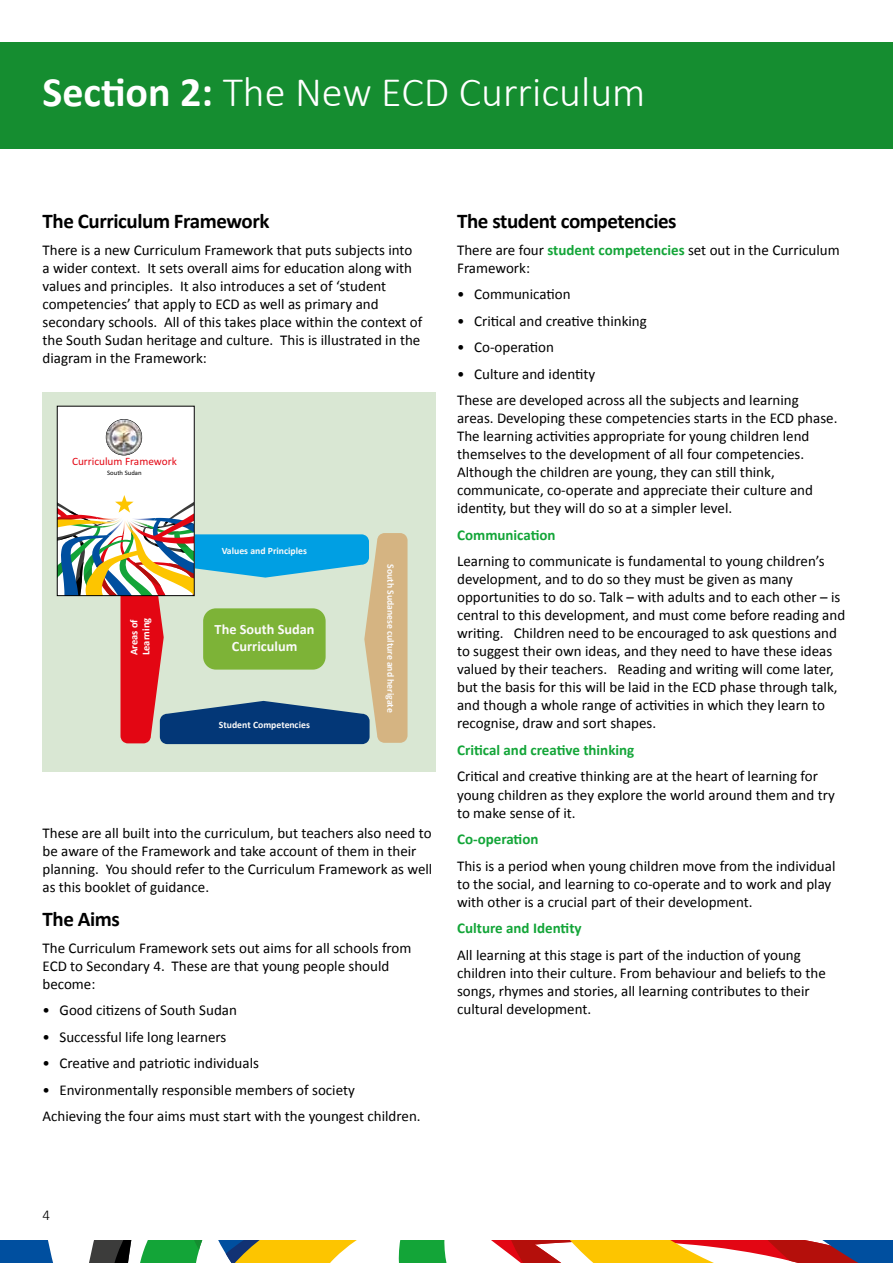
<style>
.page{position:relative;width:893px;height:1263px;background:#fff}
.page>*{position:absolute;margin:0;border:0;box-sizing:border-box;transform-origin:0 0}
.t1{font:300 42px "Calibri";color:#fff}
.t2{font:700 21px "Calibri";letter-spacing:-.02em;color:#000}
.t3{font:15px/18px "Calibri";color:#000}
.t4{font:700 15px "Calibri";color:#13a538}
.t5{font:300 15px "Calibri";color:#000}
.t6{font:700 14.25px/17.1px "Calibri";color:#fbfafa;text-align:center}
.t7{font:11.25px "Calibri";color:#e30613}
.t8{font:700 10.5px/12px "Calibri";color:#fff}
.t9{font:700 9.75px "Calibri";color:#fbfafa}
.t10{font:6.75px "Calibri";color:#000}
.s1{font-weight:700}
.s2{font-weight:700;color:#13a538}
</style>
<div class="page">
<svg style="left:0;top:1240px;width:892px;height:23px"></svg>
<div style="left:0;top:43px;width:892px;height:106px;background:#158d30"></div>
<div style="left:43px;top:392px;width:393px;height:379px;background:#d9e7d3"></div>
<div style="left:57px;top:406px;width:137px;height:190px;background:#fff"></div>
<svg style="left:57px;top:495px;width:351px;height:249px"></svg>
<img style="left:106px;top:419px;width:36px;height:36px;border-radius:18px">
<div style="left:106px;top:419px;width:36px;height:36px;border:1px solid #000;border-radius:50%"></div>
<div style="left:57px;top:406px;width:138px;height:190px;border:1px solid #000"></div>
<h1 class="t1" style="left:43px;top:74px;width:604px"><span class="s1">Section 2:</span> The New ECD Curriculum</h1>
<h2 class="t2" style="left:43px;top:208px;width:228px">The Curriculum Framework</h2>
<p class="t3" style="left:43px;top:241px;width:381px">There is a new Curriculum Framework that puts subjects into a wider context. It sets overall aims for education along with values and principles. It also introduces a set of ‘student competencies’ that apply to ECD as well as primary and secondary schools. All of this takes place within the context of the South Sudan heritage and culture. This is illustrated in the diagram in the Framework:</p>
<p class="t7" style="left:72px;top:454px;width:106px">Curriculum Framework</p>
<p class="t10" style="left:107px;top:469px;width:36px">South Sudan</p>
<p class="t8" style="left:128px;top:655px;width:39px;rotate:-90deg">Areas of<br>Learning</p>
<p class="t9" style="left:222px;top:545px;width:87px">Values and Principles</p>
<p class="t6" style="left:215px;top:620px;width:102px">The South Sudan<br>Curriculum</p>
<p class="t9" style="left:219px;top:719px;width:93px">Student Competencies</p>
<p class="t9" style="left:397px;top:564px;width:150px;rotate:90deg">South Sudanese culture and herigate</p>
<p class="t3" style="left:43px;top:824px;width:391px">These are all built into the curriculum, but teachers also need to be aware of the Framework and take account of them in their planning. You should refer to the Curriculum Framework as well as this booklet of guidance.</p>
<h2 class="t2" style="left:43px;top:906px;width:79px">The Aims</h2>
<p class="t3" style="left:43px;top:938px;width:370px">The Curriculum Framework sets out aims for all schools from<br>ECD to Secondary 4. These are that young people should become:</p>
<p class="t3" style="left:43px;top:1001px;width:196px">• Good citizens of South Sudan</p>
<p class="t3" style="left:43px;top:1027px;width:185px">• Successful life long learners</p>
<p class="t3" style="left:43px;top:1054px;width:218px">• Creative and patriotic individuals</p>
<p class="t3" style="left:43px;top:1076px;width:380px;line-height:26.5px">• Environmentally responsible members of society<br>Achieving the four aims must start with the youngest children.</p>
<h2 class="t2" style="left:457px;top:208px;width:221px">The student competencies</h2>
<p class="t3" style="left:457px;top:241px;width:384px">There are four <span class="s2">student competencies</span> set out in the Curriculum<br>Framework:</p>
<p class="t3" style="left:457px;top:285px;width:115px">• Communication</p>
<p class="t3" style="left:457px;top:312px;width:191px">• Critical and creative thinking</p>
<p class="t3" style="left:457px;top:338px;width:98px">• Co-operation</p>
<p class="t3" style="left:457px;top:360px;width:343px;line-height:26.5px">• Culture and identity<br>These are developed across all the subjects and learning</p>
<p class="t3" style="left:457px;top:409px;width:382px">areas. Developing these competencies starts in the ECD phase.<br>The learning activities appropriate for young children lend themselves to the development of all four competencies.<br>Although the children are young, they can still think, communicate, co-operate and appreciate their culture and identity, but they will do so at a simpler level.</p>
<p class="t4" style="left:457px;top:526px;width:100px">Communication</p>
<p class="t3" style="left:457px;top:552px;width:390px">Learning to communicate is fundamental to young children’s development, and to do so they must be given as many opportunities to do so. Talk – with adults and to each other – is central to this development, and must come before reading and writing. Children need to be encouraged to ask questions and to suggest their own ideas, and they need to have these ideas valued by their teachers. Reading and writing will come later, but the basis for this will be laid in the ECD phase through talk, and though a whole range of activities in which they learn to recognise, draw and sort shapes.</p>
<p class="t4" style="left:457px;top:741px;width:179px">Critical and creative thinking</p>
<p class="t3" style="left:457px;top:767px;width:379px">Critical and creative thinking are at the heart of learning for young children as they explore the world around them and try to make sense of it.</p>
<p class="t4" style="left:457px;top:830px;width:83px">Co-operation</p>
<p class="t3" style="left:457px;top:856px;width:380px">This is a period when young children move from the individual to the social, and learning to co-operate and to work and play with other is a crucial part of their development.</p>
<p class="t4" style="left:457px;top:919px;width:126px">Culture and Identity</p>
<p class="t3" style="left:457px;top:945px;width:370px">All learning at this stage is part of the induction of young children into their culture. From behaviour and beliefs to the songs, rhymes and stories, all learning contributes to their cultural development.</p>
<p class="t5" style="left:43px;top:1209px;width:9px">4</p>
</div>
